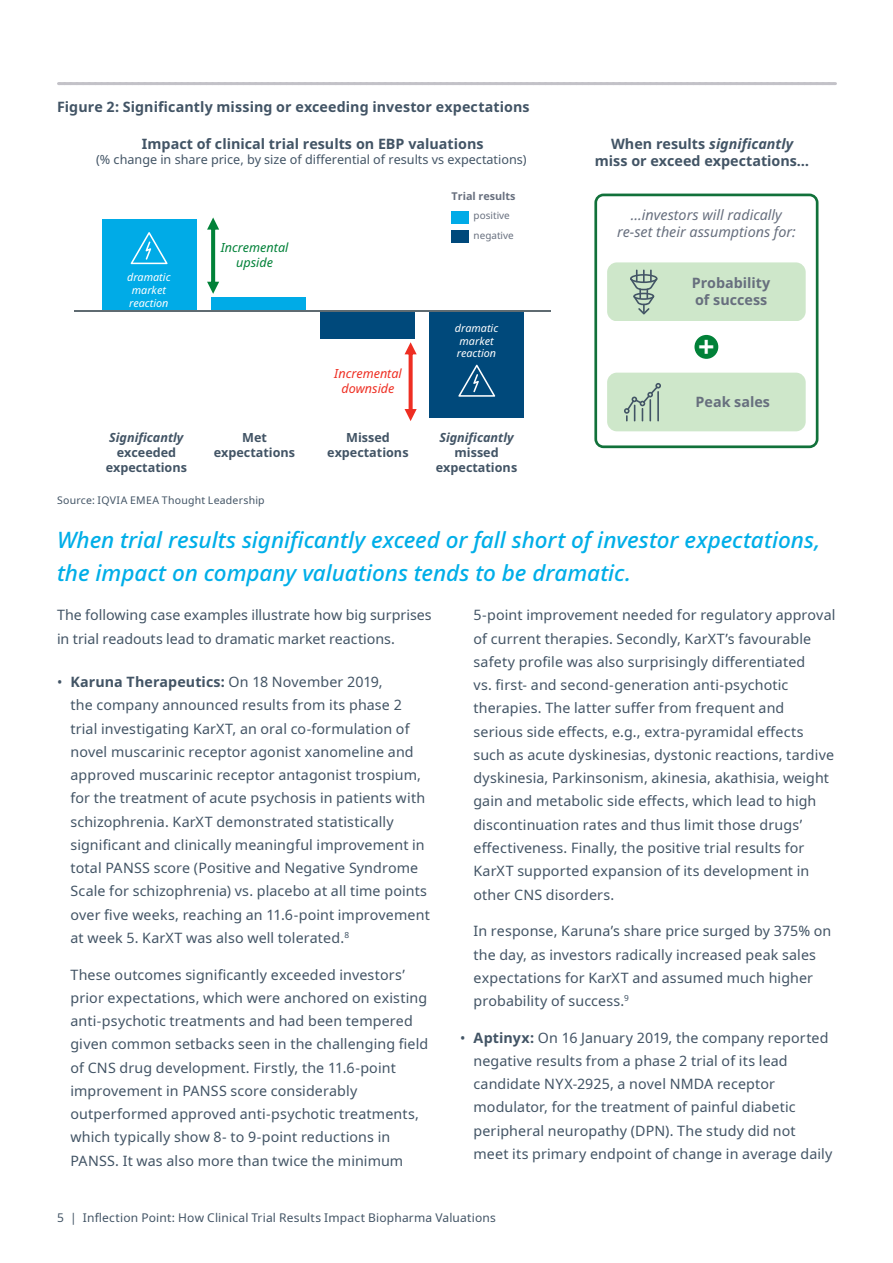
<style>
.page{position:relative;width:893px;height:1263px;background:#fff}
.page>*{position:absolute;margin:0;border:0;box-sizing:border-box;transform-origin:0 0}
.t1{font:700 28.8px "Noto Sans";color:#fff}
.t2{font:italic 500 22.5px/33px "Noto Sans";color:#00aee8}
.t3{font:700 14.4px/17.2px "Noto Sans";color:#425465;text-align:center}
.t4{font:italic 14.4px/17.2px "Noto Sans";color:#676f7e;text-align:center}
.t5{font:700 14.4px/17.2px "Noto Sans";color:#676f7e}
.t6{font:14.25px/23.2px "Noto Sans";letter-spacing:.01em;color:#425465}
.t7{font:700 14.25px "Noto Sans";letter-spacing:.01em;color:#425465}
.t8{font:700 12.6px/15.1px "Noto Sans";color:#425465;text-align:center}
.t9{font:12.6px "Noto Sans";color:#425465}
.t10{font:italic 700 12.6px "Noto Sans";color:#425465}
.t11{font:italic 12.6px/15.1px "Noto Sans";color:#ee2e22;text-align:center}
.t12{font:italic 12.6px/15.1px "Noto Sans";color:#018138;text-align:center}
.t13{font:12px "Noto Sans";letter-spacing:.015em;color:#425465}
.t14{font:italic 10.8px/12.9px "Noto Sans";color:#fff}
.t15{font:700 10.8px "Noto Sans";color:#676f7e}
.t16{font:10.5px "Noto Sans";letter-spacing:.02em;color:#425465}
.t17{font:9.9px/19.8px "Noto Sans";color:#676f7e}
.s1{font-style:italic}
.s2{font-weight:700}
</style>
<div class="page">
<svg style="left:594px;top:194px;width:224px;height:254px"></svg>
<div style="left:102px;top:219px;width:95px;height:92px;background:#00abe7"></div>
<div style="left:211px;top:297px;width:95px;height:14px;background:#00abe7"></div>
<div style="left:320px;top:311px;width:95px;height:28px;background:#00497b"></div>
<div style="left:429px;top:311px;width:95px;height:106px;background:#00497b"></div>
<hr style="left:75px;top:311px;width:476px;height:1px;background:#5f6b71">
<svg style="left:207px;top:217px;width:12px;height:77px"></svg>
<svg style="left:405px;top:342px;width:12px;height:79px"></svg>
<div style="left:451px;top:211px;width:18px;height:12px;background:#00abe7"></div>
<div style="left:451px;top:230px;width:18px;height:13px;background:#00497b"></div>
<svg style="left:131px;top:232px;width:37px;height:32px"></svg>
<svg style="left:458px;top:365px;width:37px;height:32px"></svg>
<hr style="left:65px;top:82px;width:770px;height:3px;background:#c3c2c8">
<p class="t7" style="left:57px;top:97px;width:474px">Figure 2: Significantly missing or exceeding investor expectations</p>
<p class="t3" style="left:142px;top:136px;width:343px">Impact of clinical trial results on EBP valuations</p>
<p class="t9" style="left:96px;top:155px;width:432px">(% change in share price, by size of differential of results vs expectations)</p>
<p class="t14" style="left:127px;top:271px;width:45px">dramatic market reaction</p>
<p class="t10" style="left:109px;top:432px;width:76px">Significantly</p>
<p class="t8" style="left:106px;top:446px;width:83px">exceeded expectations</p>
<p class="t12" style="left:221px;top:241px;width:69px">Incremental upside</p>
<p class="t11" style="left:334px;top:367px;width:69px">Incremental downside</p>
<p class="t15" style="left:452px;top:192px;width:66px">Trial results</p>
<p class="t17" style="left:474px;top:207px;width:42px">positive negative</p>
<p class="t14" style="left:455px;top:322px;width:45px">dramatic market reaction</p>
<p class="t8" style="left:214px;top:431px;width:83px">Met expectations</p>
<p class="t8" style="left:327px;top:431px;width:83px">Missed expectations</p>
<p class="t10" style="left:439px;top:432px;width:76px">Significantly</p>
<p class="t8" style="left:436px;top:446px;width:83px">missed expectations</p>
<p class="t3" style="left:595px;top:136px;width:216px">When results <span class="s1">significantly </span>miss or exceed expectations…</p>
<p class="t4" style="left:617px;top:208px;width:180px">…investors will radically re-set their assumptions for:</p>
<p class="t5" style="left:692px;top:276px;width:80px">Probability of success</p>
<h1 class="t1" style="left:698px;top:335px;width:18px">+</h1>
<p class="t5" style="left:696px;top:394px;width:76px">Peak sales</p>
<p class="t16" style="left:57px;top:493px;width:209px">Source: IQVIA EMEA Thought Leadership</p>
<h2 class="t2" style="left:57px;top:524px;width:765px">When trial results significantly exceed or fall short of investor expectations, the impact on company valuations tends to be dramatic.</h2>
<p class="t6" style="left:57px;top:604px;width:376px">The following case examples illustrate how big surprises in trial readouts lead to dramatic market reactions.</p>
<p class="t6" style="left:70px;top:671px;width:361px;text-indent:-13px">• <span class="s2">Karuna Therapeutics:</span> On 18 November 2019,<br>the company announced results from its phase 2 trial investigating KarXT, an oral co-formulation of novel muscarinic receptor agonist xanomeline and approved muscarinic receptor antagonist trospium, for the treatment of acute psychosis in patients with schizophrenia. KarXT demonstrated statistically significant and clinically meaningful improvement in total PANSS score (Positive and Negative Syndrome Scale for schizophrenia) vs. placebo at all time points over five weeks, reaching an 11.6-point improvement at week 5. KarXT was also well tolerated.<sup>8</sup></p>
<p class="t6" style="left:70px;top:963px;width:359px">These outcomes significantly exceeded investors’ prior expectations, which were anchored on existing anti-psychotic treatments and had been tempered given common setbacks seen in the challenging field of CNS drug development. Firstly, the 11.6-point improvement in PANSS score considerably outperformed approved anti-psychotic treatments, which typically show 8- to 9-point reductions in PANSS. It was also more than twice the minimum</p>
<p class="t6" style="left:473px;top:604px;width:363px">5-point improvement needed for regulatory approval of current therapies. Secondly, KarXT’s favourable safety profile was also surprisingly differentiated<br>vs. first- and second-generation anti-psychotic therapies. The latter suffer from frequent and serious side effects, e.g., extra-pyramidal effects such as acute dyskinesias, dystonic reactions, tardive dyskinesia, Parkinsonism, akinesia, akathisia, weight gain and metabolic side effects, which lead to high discontinuation rates and thus limit those drugs’ effectiveness. Finally, the positive trial results for KarXT supported expansion of its development in other CNS disorders.</p>
<p class="t6" style="left:473px;top:920px;width:359px">In response, Karuna’s share price surged by 375% on the day, as investors radically increased peak sales expectations for KarXT and assumed much higher probability of success.<sup>9</sup></p>
<p class="t6" style="left:473px;top:1026px;width:360px;text-indent:-13px">• <span class="s2">Aptinyx:</span> On 16 January 2019, the company reported negative results from a phase 2 trial of its lead candidate NYX-2925, a novel NMDA receptor modulator, for the treatment of painful diabetic peripheral neuropathy (DPN). The study did not meet its primary endpoint of change in average daily</p>
<p class="t13" style="left:57px;top:1209px;width:440px">5 | Inflection Point: How Clinical Trial Results Impact Biopharma Valuations</p>
</div>
